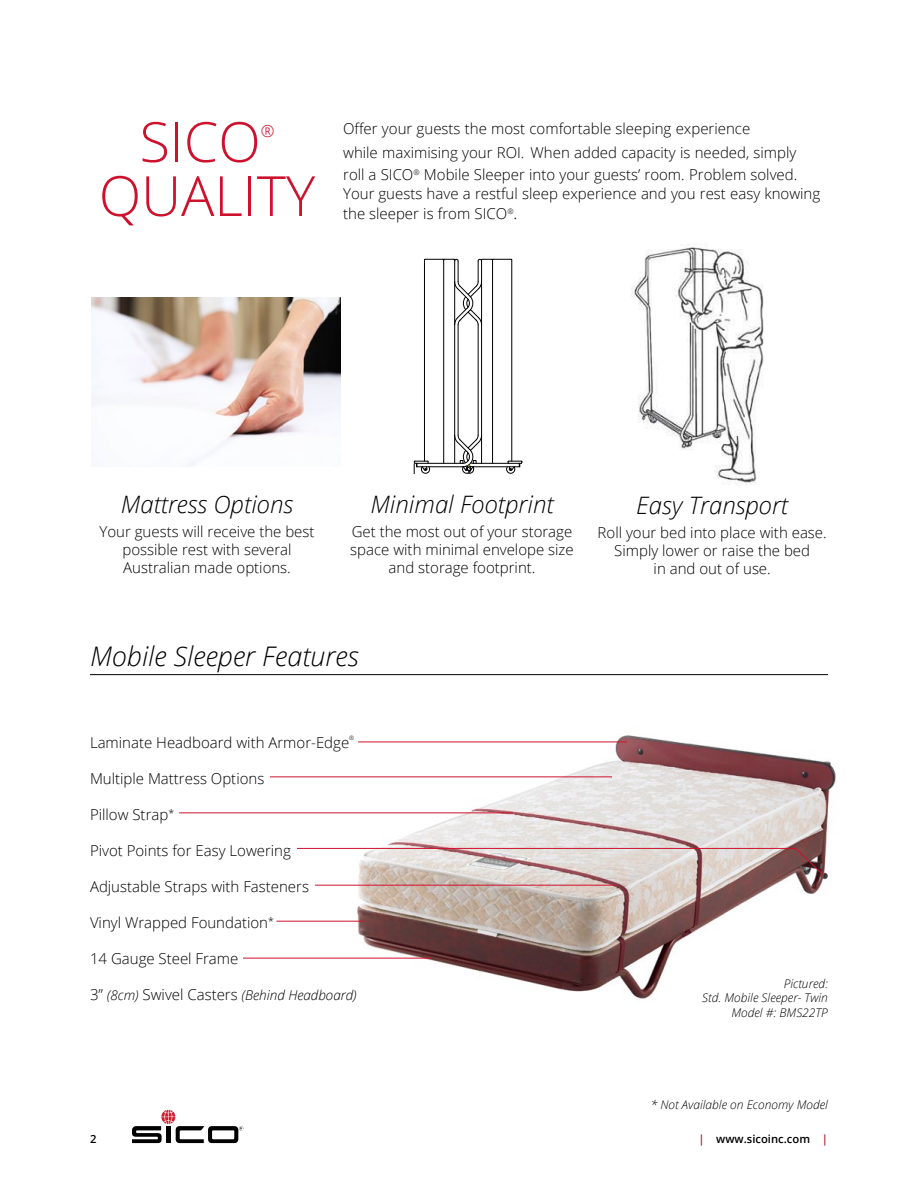
<style>
.page{position:relative;width:918px;height:1188px;background:#fff}
.page>*{position:absolute;margin:0;border:0;box-sizing:border-box;transform-origin:0 0}
.t1{font:300 55.5px "Open Sans";color:#cd122d}
.t2{font:italic 300 27px "Open Sans";color:#000}
.t3{font:italic 300 24px "Open Sans";color:#000}
.t4{font:300 16.5px "Open Sans";color:#cd122d}
.t5{font:300 15px/18px "Open Sans";color:#000;text-align:center}
.t6{font:italic 300 13.5px "Open Sans";color:#000}
.t7{font:italic 300 12px/14.4px "Open Sans";color:#000;text-align:right}
.t8{font:600 11.25px "Open Sans";color:#000}
.t9{font:300 6px "Open Sans";color:#000}
.s1{font-size:16.5px}
.s2{font-style:normal;font-size:15px}
.s3{color:#a91a2d}
</style>
<div class="page">
<svg style="left:132px;top:1110px;width:111px;height:33px"></svg>
<img style="left:334px;top:735px;width:502px;height:264px">
<img style="left:91px;top:297px;width:250px;height:170px">
<hr style="left:90px;top:674px;width:738px;height:1px;background:#000">
<svg style="left:794px;top:847px;width:30px;height:29px"></svg>
<hr style="left:270px;top:776px;width:342px;height:1px;background:#cd122d">
<hr style="left:358px;top:742px;width:269px;height:1px;background:#cd122d">
<hr style="left:179px;top:812px;width:334px;height:1px;background:#cd122d">
<hr style="left:297px;top:848px;width:499px;height:1px;background:#cd122d">
<hr style="left:315px;top:885px;width:301px;height:1px;background:#cd122d">
<hr style="left:276px;top:921px;width:89px;height:1px;background:#cd122d">
<hr style="left:243px;top:958px;width:189px;height:1px;background:#cd122d">
<hr style="left:443px;top:260px;width:1px;height:203px;background:#000">
<hr style="left:454px;top:260px;width:1px;height:203px;background:#000">
<hr style="left:424px;top:260px;width:1px;height:201px;background:#000">
<hr style="left:415px;top:463px;width:48px;height:1px;background:#000">
<hr style="left:417px;top:467px;width:46px;height:1px;background:#000">
<hr style="left:458px;top:325px;width:1px;height:110px;background:#000">
<hr style="left:492px;top:260px;width:1px;height:203px;background:#000">
<hr style="left:481px;top:260px;width:1px;height:203px;background:#000">
<hr style="left:512px;top:260px;width:1px;height:201px;background:#000">
<hr style="left:473px;top:463px;width:48px;height:1px;background:#000">
<hr style="left:473px;top:467px;width:47px;height:1px;background:#000">
<svg style="left:454px;top:414px;width:28px;height:60px"></svg>
<hr style="left:478px;top:325px;width:1px;height:110px;background:#000">
<svg style="left:424px;top:259px;width:88px;height:66px"></svg>
<svg style="left:506px;top:461px;width:17px;height:13px"></svg>
<svg style="left:414px;top:461px;width:16px;height:13px"></svg>
<img style="left:631px;top:247px;width:133px;height:238px">
<h1 class="t1" style="left:140px;top:104px;width:123px">SICO</h1>
<p class="t4" style="left:261px;top:119px;width:15px">®</p>
<h1 class="t1" style="left:99px;top:158px;width:218px">QUALITY</h1>
<p class="t5" style="left:343px;top:116px;width:455px;line-height:24px;text-align:left">Offer your guests the most comfortable sleeping experience<br>while maximising your ROI. When added capacity is needed, simply</p>
<p class="t5" style="left:343px;top:164px;width:479px;line-height:19.6px;text-align:left">roll a SICO<sup>®</sup> Mobile Sleeper into your guests’ room. Problem solved.<br>Your guests have a restful sleep experience and you rest easy knowing the sleeper is from SICO<sup>®</sup><span class="s1">.</span></p>
<h3 class="t3" style="left:121px;top:488px;width:174px">Mattress Options</h3>
<p class="t5" style="left:100px;top:522px;width:217px">Your guests will receive the best possible rest with several<br>Australian made options.</p>
<h3 class="t3" style="left:370px;top:488px;width:185px">Minimal Footprint</h3>
<p class="t5" style="left:350px;top:522px;width:225px">Get the most out of your storage space with minimal envelope size and storage footprint.</p>
<h3 class="t3" style="left:636px;top:489px;width:153px">Easy Transport</h3>
<p class="t5" style="left:598px;top:523px;width:231px">Roll your bed into place with ease.<br>Simply lower or raise the bed<br>in and out of use.</p>
<h2 class="t2" style="left:90px;top:638px;width:270px">Mobile Sleeper Features</h2>
<p class="t5" style="left:90px;top:733px;width:261px">Laminate Headboard with Armor-Edge</p>
<p class="t9" style="left:349px;top:734px;width:6px">®</p>
<p class="t5" style="left:90px;top:769px;width:176px">Multiple Mattress Options</p>
<p class="t5" style="left:90px;top:805px;width:86px">Pillow Strap<sup>*</sup></p>
<p class="t5" style="left:90px;top:841px;width:202px">Pivot Points for Easy Lowering</p>
<p class="t5" style="left:90px;top:877px;width:221px">Adjustable Straps with Fasteners</p>
<p class="t5" style="left:90px;top:913px;width:185px">Vinyl Wrapped Foundation<sup>*</sup></p>
<p class="t5" style="left:90px;top:949px;width:150px">14 Gauge Steel Frame</p>
<p class="t6" style="left:90px;top:986px;width:268px"><span class="s2">3”</span> (8cm) <span class="s2">Swivel Casters</span> (Behind Headboard)</p>
<p class="t7" style="left:702px;top:976px;width:127px">Pictured:<br>Std. Mobile Sleeper- Twin<br>Model #: BMS22TP</p>
<p class="t7" style="left:651px;top:1097px;width:179px">* Not Available on Economy Model</p>
<p class="t8" style="left:90px;top:1131px;width:8px">2</p>
<p class="t8" style="left:698px;top:1131px;width:131px"><span class="s3">|</span> www.sicoinc.com <span class="s3">|</span></p>
</div>
